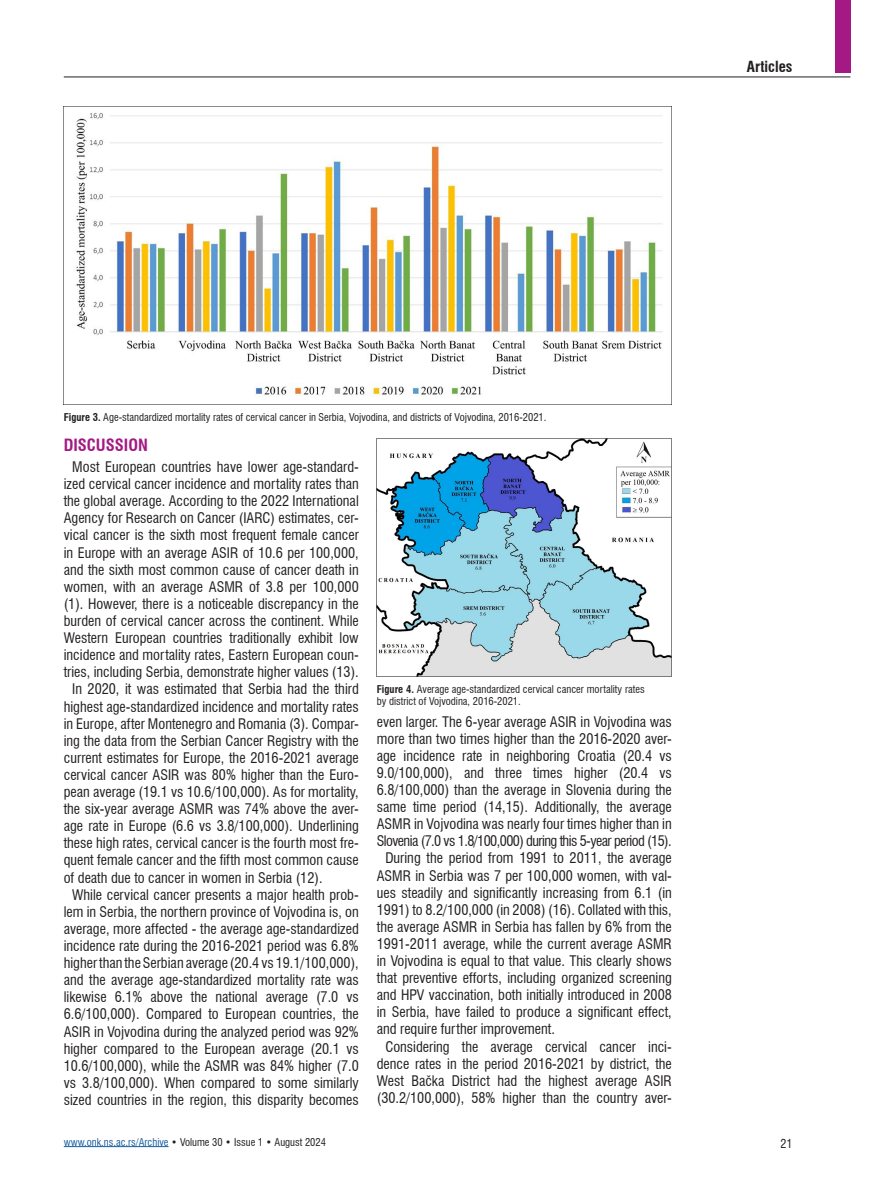
<style>
.page{position:relative;width:893px;height:1191px;background:#fff}
.page>*{position:absolute;margin:0;border:0;box-sizing:border-box;transform-origin:0 0}
.t1{font:700 condensed 16.5px "Swiss 721 BT";color:#a41984}
.t2{font:700 condensed 15px "Swiss 721 BT";color:#231f20}
.t3{font:condensed 14.25px "Swiss 721 BT";color:#231f20}
.t4{font:condensed 14.25px "Swiss 721 BT";letter-spacing:-.04em;color:#231f20}
.t5{font:condensed 12px "Swiss 721 BT";color:#231f20}
.t6{font:condensed 10.5px/12.6px "Swiss 721 BT";color:#231f20}
.s1{font-weight:700}
.s2{color:#175d9e}
</style>
<div class="page">
<div style="left:835px;top:0;width:15px;height:72px;background:#a41984"></div>
<hr style="left:64px;top:77px;width:786px;height:1px;background:#231f20">
<hr style="left:64px;top:1146px;width:105px;height:1px;background:#175d9e">
<img style="left:64px;top:106px;width:608px;height:298px">
<img style="left:377px;top:438px;width:295px;height:238px">
<p class="t2" style="left:747px;top:58px;width:47px">Articles</p>
<p class="t6" style="left:64px;top:411px;width:484px"><span class="s1">Figure 3.</span> Age-standardized mortality rates of cervical cancer in Serbia, Vojvodina, and districts of Vojvodina, 2016-2021.</p>
<p class="t1" style="left:64px;top:435px;width:86px">DISCUSSION</p>
<p class="t3" style="left:72px;top:458px;width:288px">Most European countries have lower age-standard-</p>
<p class="t3" style="left:64px;top:475px;width:297px">ized cervical cancer incidence and mortality rates than</p>
<p class="t3" style="left:64px;top:492px;width:296px">the global average. According to the 2022 International</p>
<p class="t3" style="left:64px;top:509px;width:297px">Agency for Research on Cancer (IARC) estimates, cer-</p>
<p class="t3" style="left:64px;top:527px;width:297px">vical cancer is the sixth most frequent female cancer</p>
<p class="t3" style="left:64px;top:544px;width:297px">in Europe with an average ASIR of 10.6 per 100,000,</p>
<p class="t3" style="left:64px;top:561px;width:297px">and the sixth most common cause of cancer death in</p>
<p class="t3" style="left:64px;top:578px;width:297px">women, with an average ASMR of 3.8 per 100,000</p>
<p class="t3" style="left:64px;top:595px;width:297px">(1). However, there is a noticeable discrepancy in the</p>
<p class="t3" style="left:64px;top:612px;width:297px">burden of cervical cancer across the continent. While</p>
<p class="t3" style="left:64px;top:629px;width:297px">Western European countries traditionally exhibit low</p>
<p class="t3" style="left:64px;top:646px;width:297px">incidence and mortality rates, Eastern European coun-</p>
<p class="t3" style="left:64px;top:663px;width:297px">tries, including Serbia, demonstrate higher values (13).</p>
<p class="t3" style="left:72px;top:680px;width:288px">In 2020, it was estimated that Serbia had the third</p>
<p class="t3" style="left:64px;top:698px;width:297px">highest age-standardized incidence and mortality rates</p>
<p class="t3" style="left:64px;top:715px;width:297px">in Europe, after Montenegro and Romania (3). Compar-</p>
<p class="t3" style="left:64px;top:732px;width:297px">ing the data from the Serbian Cancer Registry with the</p>
<p class="t3" style="left:64px;top:749px;width:297px">current estimates for Europe, the 2016-2021 average</p>
<p class="t3" style="left:64px;top:766px;width:297px">cervical cancer ASIR was 80% higher than the Euro-</p>
<p class="t3" style="left:64px;top:783px;width:297px">pean average (19.1 vs 10.6/100,000). As for mortality,</p>
<p class="t3" style="left:64px;top:800px;width:297px">the six-year average ASMR was 74% above the aver-</p>
<p class="t3" style="left:64px;top:817px;width:296px">age rate in Europe (6.6 vs 3.8/100,000). Underlining</p>
<p class="t3" style="left:64px;top:834px;width:297px">these high rates, cervical cancer is the fourth most fre-</p>
<p class="t3" style="left:64px;top:851px;width:297px">quent female cancer and the fifth most common cause</p>
<p class="t3" style="left:64px;top:869px;width:260px">of death due to cancer in women in Serbia (12).</p>
<p class="t3" style="left:72px;top:886px;width:288px">While cervical cancer presents a major health prob-</p>
<p class="t3" style="left:64px;top:903px;width:296px">lem in Serbia, the northern province of Vojvodina is, on</p>
<p class="t3" style="left:64px;top:920px;width:297px">average, more affected - the average age-standardized</p>
<p class="t3" style="left:64px;top:937px;width:297px">incidence rate during the 2016-2021 period was 6.8%</p>
<p class="t3" style="left:64px;top:954px;width:297px">higher than the Serbian average (20.4 vs 19.1/100,000),</p>
<p class="t3" style="left:64px;top:971px;width:297px">and the average age-standardized mortality rate was</p>
<p class="t3" style="left:64px;top:988px;width:297px">likewise 6.1% above the national average (7.0 vs</p>
<p class="t3" style="left:64px;top:1005px;width:297px">6.6/100,000). Compared to European countries, the</p>
<p class="t3" style="left:64px;top:1022px;width:297px">ASIR in Vojvodina during the analyzed period was 92%</p>
<p class="t3" style="left:64px;top:1040px;width:297px">higher compared to the European average (20.1 vs</p>
<p class="t3" style="left:64px;top:1057px;width:297px">10.6/100,000), while the ASMR was 84% higher (7.0</p>
<p class="t3" style="left:64px;top:1074px;width:297px">vs 3.8/100,000). When compared to some similarly</p>
<p class="t3" style="left:64px;top:1091px;width:297px">sized countries in the region, this disparity becomes</p>
<p class="t6" style="left:377px;top:682px;width:269px"><span class="s1">Figure 4.</span> Average age-standardized cervical cancer mortality rates by district of Vojvodina, 2016-2021.</p>
<p class="t3" style="left:377px;top:713px;width:297px">even larger. The 6-year average ASIR in Vojvodina was</p>
<p class="t3" style="left:377px;top:730px;width:297px">more than two times higher than the 2016-2020 aver-</p>
<p class="t3" style="left:377px;top:747px;width:297px">age incidence rate in neighboring Croatia (20.4 vs</p>
<p class="t3" style="left:377px;top:764px;width:297px">9.0/100,000), and three times higher (20.4 vs</p>
<p class="t3" style="left:377px;top:781px;width:297px">6.8/100,000) than the average in Slovenia during the</p>
<p class="t3" style="left:377px;top:798px;width:297px">same time period (14,15). Additionally, the average</p>
<p class="t3" style="left:377px;top:815px;width:297px">ASMR in Vojvodina was nearly four times higher than in</p>
<p class="t4" style="left:377px;top:832px;width:297px">Slovenia (7.0 vs 1.8/100,000) during this 5-year period (15).</p>
<p class="t3" style="left:385px;top:849px;width:288px">During the period from 1991 to 2011, the average</p>
<p class="t3" style="left:377px;top:866px;width:297px">ASMR in Serbia was 7 per 100,000 women, with val-</p>
<p class="t3" style="left:377px;top:884px;width:297px">ues steadily and significantly increasing from 6.1 (in</p>
<p class="t3" style="left:377px;top:901px;width:297px">1991) to 8.2/100,000 (in 2008) (16). Collated with this,</p>
<p class="t3" style="left:377px;top:918px;width:297px">the average ASMR in Serbia has fallen by 6% from the</p>
<p class="t3" style="left:377px;top:935px;width:297px">1991-2011 average, while the current average ASMR</p>
<p class="t3" style="left:377px;top:952px;width:297px">in Vojvodina is equal to that value. This clearly shows</p>
<p class="t3" style="left:377px;top:969px;width:297px">that preventive efforts, including organized screening</p>
<p class="t3" style="left:377px;top:986px;width:297px">and HPV vaccination, both initially introduced in 2008</p>
<p class="t3" style="left:377px;top:1003px;width:297px">in Serbia, have failed to produce a significant effect,</p>
<p class="t3" style="left:377px;top:1020px;width:180px">and require further improvement.</p>
<p class="t3" style="left:385px;top:1037px;width:288px">Considering the average cervical cancer inci-</p>
<p class="t3" style="left:377px;top:1055px;width:297px">dence rates in the period 2016-2021 by district, the</p>
<p class="t3" style="left:377px;top:1072px;width:297px">West Bačka District had the highest average ASIR</p>
<p class="t3" style="left:377px;top:1089px;width:297px">(30.2/100,000), 58% higher than the country aver-</p>
<p class="t6" style="left:64px;top:1135px;width:264px"><span class="s2">www.onk.ns.ac.rs/Archive</span> • Volume 30 • Issue 1 • August 2024</p>
<p class="t5" style="left:780px;top:1136px;width:13px">21</p>
</div>
